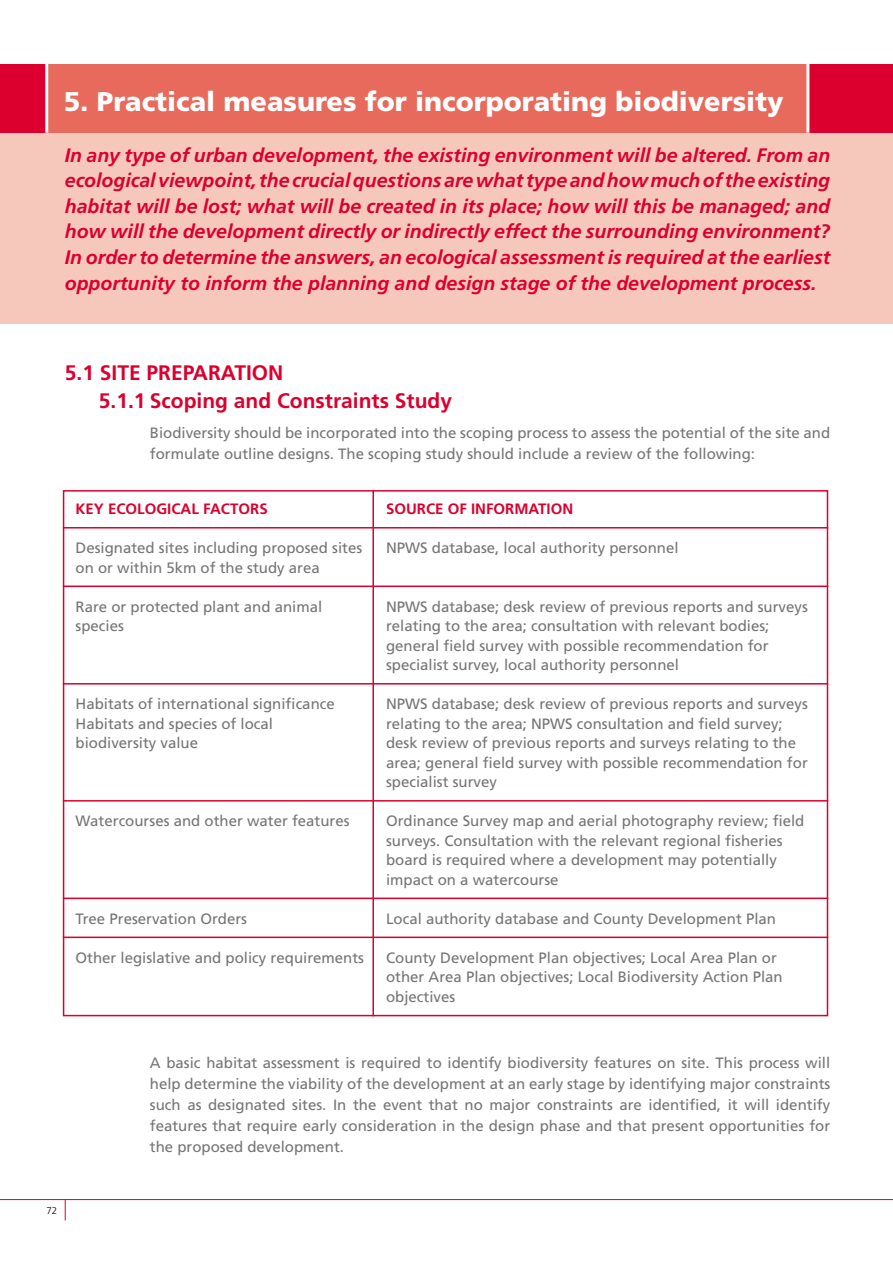
<style>
.page{position:relative;width:893px;height:1263px;background:#fff}
.page>*{position:absolute;margin:0;border:0;box-sizing:border-box;transform-origin:0 0}
.t1{font:900 27px "Frutiger";color:#fff}
.t2{font:700 21px/28px "Frutiger";color:#db002e}
.t3{font:italic 700 19.5px/25.5px "Frutiger";color:#db002e;text-align:justify}
.t4{font:15px/19.5px "Frutiger";color:#757476}
.t5{font:700 15px "Frutiger";color:#db002e}
.t6{font:300 9.75px "Frutiger";color:#000}
</style>
<div class="page">
<svg style="left:65px;top:1200px;width:1px;height:20px"></svg>
<div style="left:0;top:119px;width:893px;height:205px;background:#f6c8bc"></div>
<div style="left:0;top:64px;width:893px;height:69px;background:#e76a5c"></div>
<div style="left:808px;top:64px;width:85px;height:69px;background:#db002e"></div>
<div style="left:0;top:64px;width:47px;height:69px;background:#db002e"></div>
<hr style="left:45px;top:0;width:3px;height:133px;background:#fff">
<hr style="left:806px;top:0;width:3px;height:133px;background:#fff">
<hr style="left:372px;top:490px;width:2px;height:526px;background:#db002e">
<hr style="left:63px;top:527px;width:765px;height:1px;background:#db002e">
<hr style="left:63px;top:585px;width:765px;height:2px;background:#db002e">
<hr style="left:63px;top:683px;width:765px;height:1px;background:#db002e">
<hr style="left:63px;top:800px;width:765px;height:1px;background:#db002e">
<hr style="left:63px;top:897px;width:765px;height:2px;background:#db002e">
<hr style="left:63px;top:936px;width:765px;height:2px;background:#db002e">
<hr style="left:0;top:1199px;width:893px;height:1px;background:#db002e">
<h1 class="t1" style="left:64px;top:85px;width:721px">5. Practical measures for incorporating biodiversity</h1>
<p class="t3" style="left:65px;top:143px;width:767px">In any type of urban development, the existing environment will be altered. From an ecological viewpoint, the crucial questions are what type and how much of the existing habitat will be lost; what will be created in its place; how will this be managed; and how will the development directly or indirectly effect the surrounding environment?<br>In order to determine the answers, an ecological assessment is required at the earliest opportunity to inform the planning and design stage of the development process.</p>
<h2 class="t2" style="left:99px;top:359px;width:355px;text-indent:-34px">5.1 SITE PREPARATION<br>5.1.1 SCOPING AND CONSTRAINTS STUDY</h2>
<p class="t4" style="left:150px;top:422px;width:682px;line-height:21px">Biodiversity should be incorporated into the scoping process to assess the potential of the site and formulate outline designs. The scoping study should include a review of the following:</p>
<p class="t5" style="left:76px;top:500px;width:43px">KE Y ECOLOGICAL</p>
<p class="t5" style="left:203px;top:500px;width:9px">FACTORS</p>
<p class="t5" style="left:386px;top:500px;width:19px">SOURCE</p>
<p class="t5" style="left:448px;top:500px;width:34px">OF INFORMATION</p>
<p class="t4" style="left:76px;top:538px;width:288px">Designated sites including proposed sites</p>
<p class="t4" style="left:386px;top:538px;width:294px">NPWS database, local authority personnel</p>
<p class="t4" style="left:76px;top:558px;width:246px">on or within 5km of the study area</p>
<p class="t4" style="left:76px;top:597px;width:248px">Rare or protected plant and animal</p>
<p class="t4" style="left:386px;top:597px;width:423px">NPWS database; desk review of previous reports and surveys</p>
<p class="t4" style="left:76px;top:616px;width:50px">species</p>
<p class="t4" style="left:386px;top:616px;width:385px;text-align:justify">relating to the area; consultation with relevant bodies; general field survey with possible recommendation for specialist survey, local authority personnel</p>
<p class="t4" style="left:76px;top:694px;width:261px">Habitats of international significance</p>
<p class="t4" style="left:386px;top:694px;width:423px">NPWS database; desk review of previous reports and surveys</p>
<p class="t4" style="left:76px;top:714px;width:199px">Habitats and species of local</p>
<p class="t4" style="left:386px;top:714px;width:398px">relating to the area; NPWS consultation and field survey;</p>
<p class="t4" style="left:76px;top:733px;width:124px">biodiversity value</p>
<p class="t4" style="left:386px;top:733px;width:423px">desk review of previous reports and surveys relating to the area; general field survey with possible recommendation for specialist survey</p>
<p class="t4" style="left:76px;top:811px;width:275px">Watercourses and other water features</p>
<p class="t4" style="left:386px;top:811px;width:420px">Ordinance Survey map and aerial photography review; field surveys. Consultation with the relevant regional fisheries board is required where a development may potentially impact on a watercourse</p>
<p class="t4" style="left:76px;top:909px;width:173px">Tree Preservation Orders</p>
<p class="t4" style="left:386px;top:909px;width:392px">Local authority database and County Development Plan</p>
<p class="t4" style="left:76px;top:948px;width:290px">Other legislative and policy requirements</p>
<p class="t4" style="left:386px;top:948px;width:398px">County Development Plan objectives; Local Area Plan or other Area Plan objectives; Local Biodiversity Action Plan objectives</p>
<p class="t4" style="left:150px;top:1052px;width:682px;line-height:21px;text-align:justify">A basic habitat assessment is required to identify biodiversity features on site. This process will help determine the viability of the development at an early stage by identifying major constraints such as designated sites. In the event that no major constraints are identified, it will identify features that require early consideration in the design phase and that present opportunities for the proposed development.</p>
<p class="t6" style="left:47px;top:1205px;width:6px">72</p>
</div>
